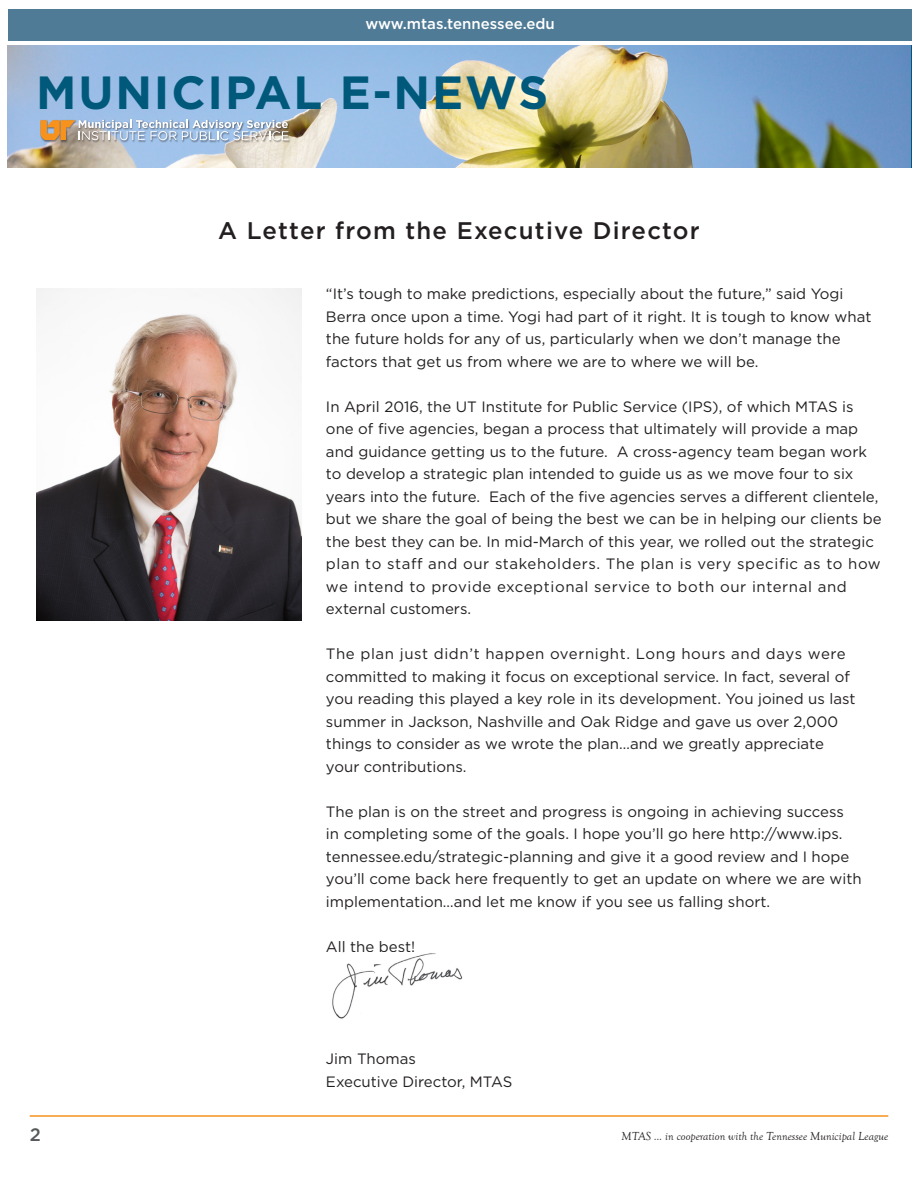
<style>
.page{position:relative;width:918px;height:1188px;background:#fff}
.page>*{position:absolute;margin:0;border:0;box-sizing:border-box;transform-origin:0 0}
.t1{font:700 46.5px "Gotham";letter-spacing:.04em;color:#00597a}
.t2{font:500 24px "Gotham";letter-spacing:.05em;color:#231f20}
.t3{font:500 18px "Gotham";color:#57585a}
.t4{font:15px/22.5px "Gotham";color:#231f20}
.t5{font:500 15px "Gotham";color:#fff}
.t6{font:italic 12px "Goudy Old Style T";color:#231f20}
</style>
<div class="page">
<hr style="left:30px;top:1115px;width:858px;height:2px;background:#f7931d">
<div style="left:8px;top:9px;width:904px;height:31px;background:#4f7b96"></div>
<img style="left:8px;top:45px;width:902px;height:122px">
<div style="left:40px;top:120px;width:251px;height:23px;background:#231f20;opacity:.55"></div>
<svg style="left:40px;top:120px;width:248px;height:20px;background:#b8bbbf"></svg>
<img style="left:36px;top:289px;width:266px;height:332px">
<img style="left:332px;top:952px;width:131px;height:67px">
<p class="t5" style="left:365px;top:14px;width:191px">www.mtas.tennessee.edu</p>
<h1 class="t1" style="left:36px;top:62px;width:514px">MUNICIPAL E-NEWS</h1>
<p class="t2" style="left:218px;top:215px;width:483px">A Letter from the Executive Director</p>
<p class="t4" style="left:326px;top:282px;width:547px">“It’s tough to make predictions, especially about the future,” said Yogi Berra once upon a time. Yogi had part of it right. It is tough to know what the future holds for any of us, particularly when we don’t manage the factors that get us from where we are to where we will be.</p>
<p class="t4" style="left:326px;top:395px;width:557px">In April 2016, the UT Institute for Public Service (IPS), of which MTAS is one of five agencies, began a process that ultimately will provide a map and guidance getting us to the future. A cross-agency team began work to develop a strategic plan intended to guide us as we move four to six years into the future. Each of the five agencies serves a different clientele, but we share the goal of being the best we can be in helping our clients be the best they can be. In mid-March of this year, we rolled out the strategic plan to staff and our stakeholders. The plan is very specific as to how we intend to provide exceptional service to both our internal and external customers.</p>
<p class="t4" style="left:326px;top:642px;width:531px">The plan just didn’t happen overnight. Long hours and days were committed to making it focus on exceptional service. In fact, several of you reading this played a key role in its development. You joined us last summer in Jackson, Nashville and Oak Ridge and gave us over 2,000 things to consider as we wrote the plan…and we greatly appreciate your contributions.</p>
<p class="t4" style="left:326px;top:800px;width:537px">The plan is on the street and progress is ongoing in achieving success<br>in completing some of the goals. I hope you’ll go here http://www.ips. tennessee.edu/strategic-planning and give it a good review and I hope you’ll come back here frequently to get an update on where we are with implementation…and let me know if you see us falling short.</p>
<p class="t4" style="left:326px;top:935px;width:91px">All the best!</p>
<p class="t4" style="left:326px;top:1047px;width:91px">Jim Thomas</p>
<p class="t4" style="left:326px;top:1070px;width:188px">Executive Director, MTAS</p>
<p class="t3" style="left:30px;top:1123px;width:13px">2</p>
<p class="t6" style="left:622px;top:1130px;width:268px">MTAS ... in cooperation with the Tennessee Municipal League</p>
</div>
